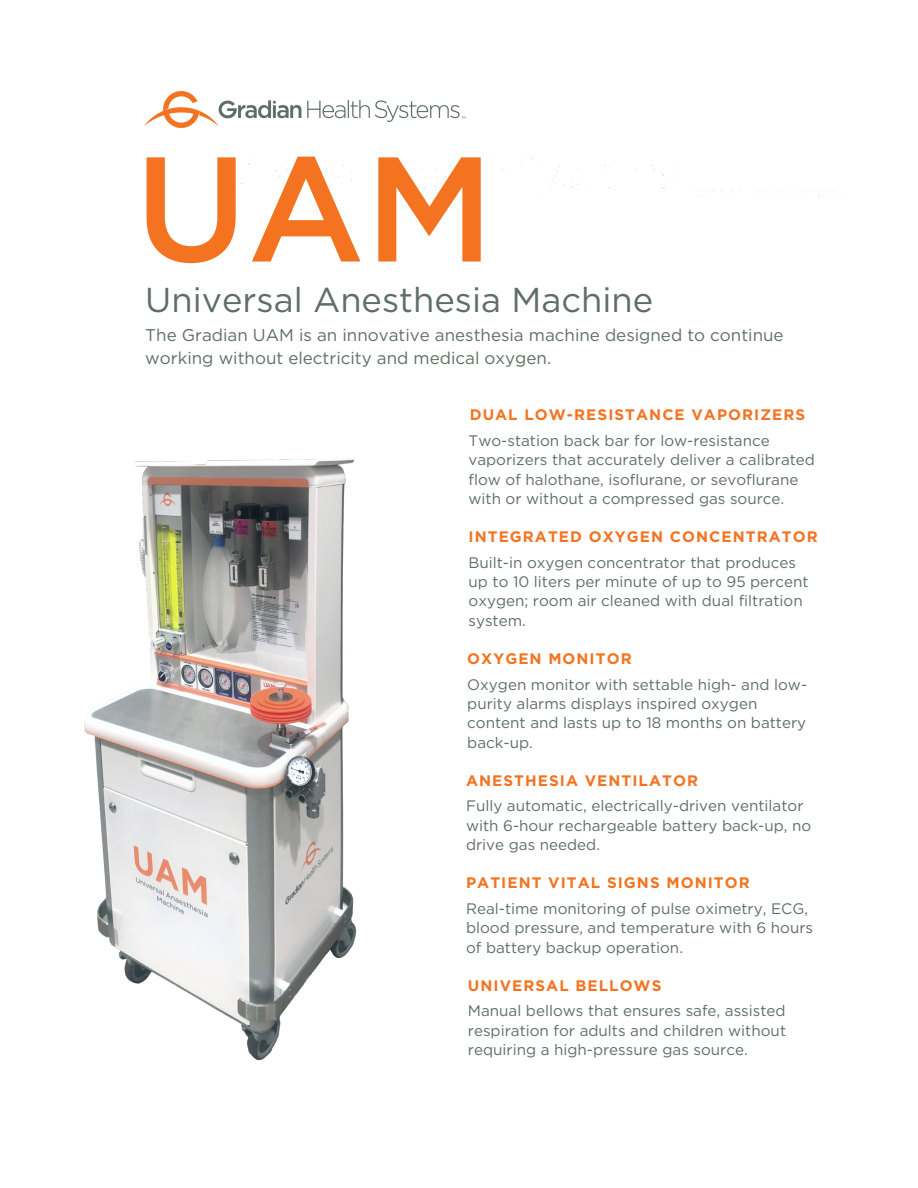
<style>
.page{position:relative;width:918px;height:1188px;background:#fff}
.page>*{position:absolute;margin:0;border:0;box-sizing:border-box;transform-origin:0 0}
.t1{font:500 148.8px "Gotham";color:#f37321}
.t2{font:34.5px "Gotham";color:#5e6e66}
.t3{font:16.95px/22.2px "Gotham";color:#5e6f65}
.t4{font:15.15px/19.4px "Gotham";color:#5e6f65}
.t5{font:700 15.15px "Gotham";letter-spacing:.07em;color:#f37321}
</style>
<div class="page">
<img style="left:709px;top:190px;width:125px;height:8px">
<img style="left:144px;top:92px;width:322px;height:36px">
<img style="left:84px;top:458px;width:273px;height:603px">
<h1 class="t1" style="left:135px;top:142px;width:361px">UAM</h1>
<h2 class="t2" style="left:145px;top:285px;width:509px">Universal Anesthesia Machine</h2>
<p class="t3" style="left:145px;top:325px;width:640px">The Gradian UAM is an innovative anesthesia machine designed to continue working without electricity and medical oxygen.</p>
<p class="t5" style="left:470px;top:407px;width:337px">DUAL LOW-RESISTANCE VAPORIZERS</p>
<p class="t4" style="left:469px;top:432px;width:348px">Two-station back bar for low-resistance vaporizers that accurately deliver a calibrated flow of halothane, isoflurane, or sevoflurane with or without a compressed gas source.</p>
<p class="t5" style="left:469px;top:530px;width:351px">INTEGRATED OXYGEN CONCENTRATOR</p>
<p class="t4" style="left:469px;top:553px;width:342px">Built-in oxygen concentrator that produces up to 10 liters per minute of up to 95 percent oxygen; room air cleaned with dual filtration system.</p>
<p class="t5" style="left:467px;top:652px;width:166px">OXYGEN MONITOR</p>
<p class="t4" style="left:467px;top:675px;width:341px">Oxygen monitor with settable high- and low&shy;purity alarms displays inspired oxygen content and lasts up to 18 months on battery back-up.</p>
<p class="t5" style="left:466px;top:774px;width:233px">ANESTHESIA VENTILATOR</p>
<p class="t4" style="left:466px;top:797px;width:347px">Fully automatic, electrically-driven ventilator with 6-hour rechargeable battery back-up, no drive gas needed.</p>
<p class="t5" style="left:466px;top:876px;width:285px">PATIENT VITAL SIGNS MONITOR</p>
<p class="t4" style="left:466px;top:900px;width:349px">Real-time monitoring of pulse oximetry, ECG, blood pressure, and temperature with 6 hours of battery backup operation.</p>
<p class="t5" style="left:468px;top:978px;width:195px">UNIVERSAL BELLOWS</p>
<p class="t4" style="left:468px;top:1002px;width:320px;text-align:justify">Manual bellows that ensures safe, assisted respiration for adults and children without requiring a high-pressure gas source.</p>
</div>
